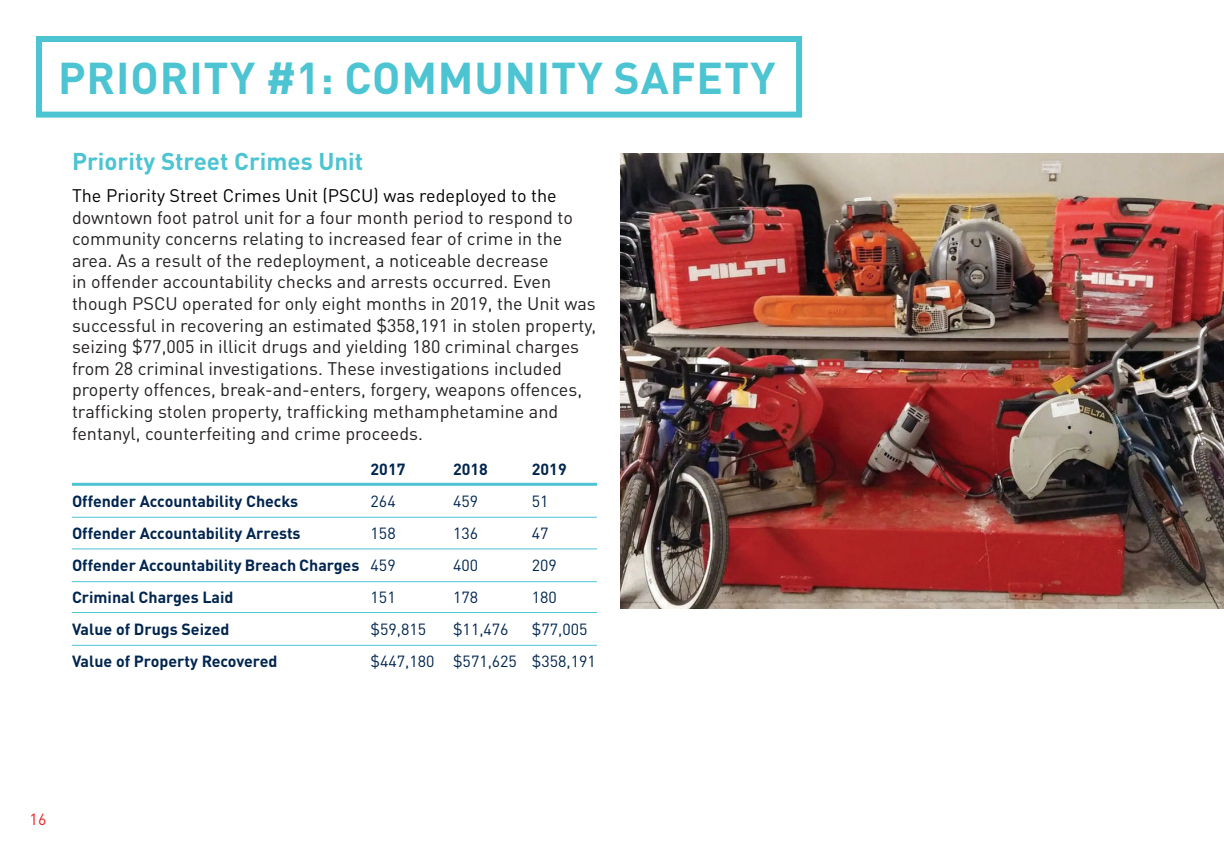
<style>
.page{position:relative;width:1224px;height:864px;background:#fff}
.page>*{position:absolute;margin:0;border:0;box-sizing:border-box;transform-origin:0 0}
.t1{font:700 44px "DIN Pro";letter-spacing:.02em;color:#4cc4d2}
.t2{font:700 24px "DIN Pro";color:#4cc4d2}
.t3{font:18px/21.6px "DIN Pro";color:#231f20}
.t4{font:700 16px "DIN Pro";color:#00254e}
.t5{font:16px "DIN Pro";color:#00254e}
.t6{font:16px "DIN Pro";color:#ee1d23}
.s1{color:#000}
</style>
<div class="page">
<div style="left:36px;top:36px;width:766px;height:82px;border:6px solid #4cc4d2"></div>
<hr style="left:72px;top:581px;width:525px;height:1px;background:#4cc4d2">
<hr style="left:72px;top:549px;width:525px;height:1px;background:#4cc4d2">
<hr style="left:72px;top:517px;width:525px;height:1px;background:#4cc4d2">
<hr style="left:72px;top:612px;width:525px;height:1px;background:#4cc4d2">
<hr style="left:72px;top:645px;width:525px;height:1px;background:#4cc4d2">
<hr style="left:72px;top:483px;width:525px;height:3px;background:#4cc4d2">
<img style="left:620px;top:153px;width:604px;height:456px">
<p class="t1" style="left:58px;top:41px;width:719px">PRIORITY #1: COMMUNITY SAFETY</p>
<p class="t2" style="left:72px;top:141px;width:293px">Priority Street Crimes Unit</p>
<p class="t3" style="left:72px;top:183px;width:526px"><span class="s1">The Priority Street Crimes Unit (PSCU) was redeployed to the </span>downtown foot patrol unit for a four month period to respond to community concerns relating to increased fear of crime in the area. As a result of the redeployment, a noticeable decrease<br>in offender accountability checks and arrests occurred. Even though PSCU operated for only eight months in 2019, the Unit was successful in recovering an estimated $358,191 in stolen property, seizing $77,005 in illicit drugs and yielding 180 criminal charges from 28 criminal investigations. These investigations included property offences, break-and-enters, forgery, weapons offences, trafficking stolen property, trafficking methamphetamine and fentanyl, counterfeiting and crime proceeds.</p>
<p class="t4" style="left:72px;top:488px;width:228px">Offender Accountability Checks</p>
<p class="t4" style="left:72px;top:520px;width:230px">Offender Accountability Arrests</p>
<p class="t4" style="left:72px;top:552px;width:289px">Offender Accountability Breach Charges</p>
<p class="t4" style="left:72px;top:584px;width:163px">Criminal Charges Laid</p>
<p class="t4" style="left:72px;top:616px;width:159px">Value of Drugs Seized</p>
<p class="t4" style="left:72px;top:648px;width:207px">Value of Property Recovered</p>
<p class="t4" style="left:371px;top:456px;width:36px">2017</p>
<p class="t5" style="left:371px;top:489px;width:27px">264</p>
<p class="t5" style="left:371px;top:521px;width:27px">158</p>
<p class="t5" style="left:371px;top:553px;width:27px">459</p>
<p class="t5" style="left:371px;top:585px;width:27px">151</p>
<p class="t5" style="left:371px;top:617px;width:57px">$59,815</p>
<p class="t5" style="left:371px;top:649px;width:65px">$447,180</p>
<p class="t4" style="left:453px;top:456px;width:36px">2018</p>
<p class="t5" style="left:453px;top:489px;width:27px">459</p>
<p class="t5" style="left:453px;top:521px;width:27px">136</p>
<p class="t5" style="left:453px;top:553px;width:27px">400</p>
<p class="t5" style="left:453px;top:585px;width:27px">178</p>
<p class="t5" style="left:453px;top:617px;width:57px">$11,476</p>
<p class="t5" style="left:453px;top:649px;width:65px">$571,625</p>
<p class="t4" style="left:532px;top:456px;width:36px">2019</p>
<p class="t5" style="left:532px;top:489px;width:18px">51</p>
<p class="t5" style="left:532px;top:521px;width:18px">47</p>
<p class="t5" style="left:532px;top:553px;width:27px">209</p>
<p class="t5" style="left:532px;top:585px;width:27px">180</p>
<p class="t5" style="left:532px;top:617px;width:57px">$77,005</p>
<p class="t5" style="left:532px;top:649px;width:65px">$358,191</p>
<p class="t6" style="left:30px;top:807px;width:18px">16</p>
</div>
